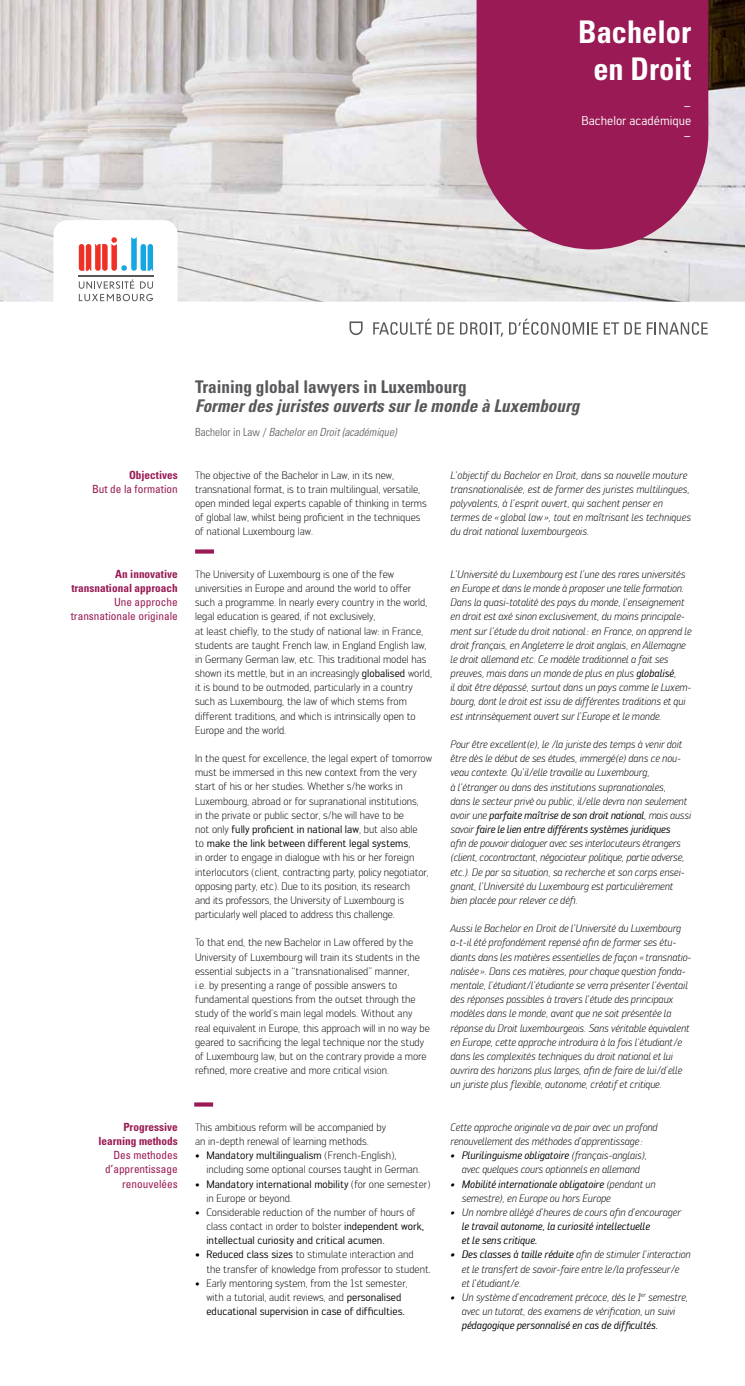
<style>
.page{position:relative;width:745px;height:1386px;background:#fff}
.page>*{position:absolute;margin:0;border:0;box-sizing:border-box;transform-origin:0 0}
.t1{font:700 condensed 31.25px/37.5px "Univers";color:#fff;text-align:center}
.t2{font:italic 700 condensed 17.5px "Univers";color:#58585b}
.t3{font:700 condensed 17.5px "Univers";color:#58585b}
.t4{font:12.5px/15px "Engel";color:#fff;text-align:right}
.t5{font:condensed 11.25px/14.1px "Univers";color:#991a54;text-align:right}
.t6{font:700 condensed 11.25px/14.1px "Univers";color:#991a54;text-align:right}
.t7{font:italic 300 condensed 11.25px "Univers";color:#58585b}
.t8{font:italic 300 10.62px/14.1px "Engel";letter-spacing:-.01em;color:#000}
.t9{font:300 10.62px/14.1px "Engel";color:#000}
.t10{font:italic 10.62px/14.1px "Engel";letter-spacing:-.01em;color:#000}
.s1{font-style:normal}
.s2{font-weight:400}
</style>
<div class="page">
<img style="left:0;top:0;width:744px;height:220px">
<svg style="left:0;top:220px;width:744px;height:115px"></svg>
<hr style="left:78px;top:275px;width:76px;height:2px;background:#58585b">
<svg style="left:79px;top:279px;width:74px;height:22px"></svg>
<svg style="left:79px;top:237px;width:74px;height:34px"></svg>
<svg style="left:373px;top:319px;width:58px;height:16px"></svg>
<svg style="left:437px;top:319px;width:160px;height:18px"></svg>
<svg style="left:603px;top:322px;width:15px;height:12px"></svg>
<svg style="left:624px;top:322px;width:16px;height:12px"></svg>
<svg style="left:646px;top:322px;width:61px;height:13px"></svg>
<svg style="left:348px;top:321px;width:15px;height:15px"></svg>
<svg style="left:195px;top:549px;width:19px;height:4px"></svg>
<svg style="left:194px;top:1102px;width:19px;height:4px"></svg>
<svg style="left:476px;top:0;width:231px;height:249px;background:#a02e62"></svg>
<h1 class="t1" style="left:578px;top:13px;width:114px">Bachelor en Droit</h1>
<p class="t4" style="left:581px;top:98px;width:111px">–<br>Bachelor académique –</p>
<h2 class="t3" style="left:195px;top:376px;width:273px">Training global lawyers in Luxembourg</h2>
<h2 class="t2" style="left:195px;top:395px;width:385px">Former des juristes ouverts sur le monde à Luxembourg</h2>
<p class="t7" style="left:195px;top:425px;width:203px"><span class="s1">Bachelor in Law /</span> Bachelor en Droit (académique)</p>
<p class="t6" style="left:129px;top:467px;width:50px">Objectives</p>
<p class="t5" style="left:92px;top:481px;width:87px">But de la formation</p>
<p class="t6" style="left:71px;top:566px;width:108px">An innovative transnational approach</p>
<p class="t5" style="left:71px;top:595px;width:108px">Une approche transnationale originale</p>
<p class="t9" style="left:195px;top:467px;width:233px">The objective of the Bachelor in Law, in its new, transnational format, is to train multilingual, versatile, open minded legal experts capable of thinking in terms of global law, whilst being proficient in the techniques of national Luxembourg law.</p>
<p class="t8" style="left:450px;top:467px;width:242px">L’objectif du Bachelor en Droit, dans sa nouvelle mouture transnationalisée, est de former des juristes multilingues, polyvalents, à l’esprit ouvert, qui sachent penser en termes de « global law», tout en maîtrisant les techniques du droit national luxembourgeois.</p>
<p class="t9" style="left:195px;top:567px;width:238px">The University of Luxembourg is one of the few universities in Europe and around the world to offer such a programme. In nearly every country in the world, legal education is geared, if not exclusively,<br>at least chiefly, to the study of national law: in France, students are taught French law, in England English law, in Germany German law, etc. This traditional model has shown its mettle, but in an increasingly <span class="s2">globalised</span> world, it is bound to be outmoded, particularly in a country such as Luxembourg, the law of which stems from different traditions, and which is intrinsically open to Europe and the world.</p>
<p class="t9" style="left:195px;top:751px;width:238px">In the quest for excellence, the legal expert of tomorrow must be immersed in this new context from the very start of his or her studies. Whether s/he works in Luxembourg, abroad or for supranational institutions,<br>in the private or public sector, s/he will have to be<br>not only <span class="s2">fully proficient in national law</span>, but also able<br>to <span class="s2">make the link between different legal systems</span>,<br>in order to engage in dialogue with his or her foreign interlocutors (client, contracting party, policy negotiator, opposing party, etc). Due to its position, its research<br>and its professors, the University of Luxembourg is particularly well placed to address this challenge.</p>
<p class="t9" style="left:195px;top:935px;width:236px">To that end, the new Bachelor in Law offered by the University of Luxembourg will train its students in the essential subjects in a “transnationalised” manner,<br>i.e. by presenting a range of possible answers to fundamental questions from the outset through the study of the world’s main legal models. Without any real equivalent in Europe, this approach will in no way be geared to sacrificing the legal technique nor the study of Luxembourg law, but on the contrary provide a more refined, more creative and more critical vision.</p>
<p class="t8" style="left:450px;top:567px;width:242px">L’Université du Luxembourg est l’une des rares universités en Europe et dans le monde à proposer une telle formation.<br>Dans la quasi-totalité des pays du monde, l’enseignement en droit est axé sinon exclusivement, du moins principale&shy;ment sur l’étude du droit national: en France, on apprend le droit français, en Angleterre le droit anglais, en Allemagne le droit allemand etc. Ce modèle traditionnel a fait ses preuves, mais dans un monde de plus en plus <span class="s2">globalisé</span>,<br>il doit être dépassé, surtout dans un pays comme le Luxem&shy;bourg, dont le droit est issu de différentes traditions et qui est intrinsèquement ouvert sur l’Europe et le monde.</p>
<p class="t8" style="left:450px;top:737px;width:242px">Pour être excellent(e), le /la juriste des temps à venir doit être dès le début de ses études, immergé(e) dans ce nou&shy;veau contexte. Qu’il/elle travaille au Luxembourg,<br>à l’étranger ou dans des institutions supranationales,<br>dans le secteur privé ou public, il/elle devra non seulement avoir une <span class="s2">parfaite maîtrise de son droit national</span>, mais aussi savoir <span class="s2">faire le lien entre différents systèmes juridiques<br></span>afin de pouvoir dialoguer avec ses interlocuteurs étrangers (client, cocontractant, négociateur politique, partie adverse, etc.). De par sa situation, sa recherche et son corps ensei&shy;gnant, l’Université du Luxembourg est particulièrement bien placée pour relever ce défi.</p>
<p class="t8" style="left:450px;top:921px;width:242px">Aussi le Bachelor en Droit de l’Université du Luxembourg a-t-il été profondément repensé afin de former ses étu&shy;diants dans les matières essentielles de façon «transnatio&shy;nalisée». Dans ces matières, pour chaque question fonda&shy;mentale, l’étudiant/l’étudiante se verra présenter l’éventail des réponses possibles à travers l’étude des principaux modèles dans le monde, avant que ne soit présentée la réponse du Droit luxembourgeois. Sans véritable équivalent en Europe, cette approche introduira à la fois l’étudiant/e dans les complexités techniques du droit national et lui ouvrira des horizons plus larges, afin de faire de lui/d’elle un juriste plus flexible, autonome, créatif et critique.</p>
<p class="t6" style="left:98px;top:1119px;width:81px">Progressive learning methods</p>
<p class="t5" style="left:105px;top:1147px;width:74px">Des methodes d’apprentissage renouvelées</p>
<p class="t9" style="left:195px;top:1119px;width:192px">This ambitious reform will be accompanied by an in-depth renewal of learning methods.</p>
<p class="t9" style="left:206px;top:1148px;width:215px;text-indent:-11px">• <span class="s2">Mandatory multilingualism</span> (French-English), including some optional courses taught in German.</p>
<p class="t9" style="left:206px;top:1176px;width:225px;text-indent:-11px">• <span class="s2">Mandatory international mobility</span> (for one semester) in Europe or beyond.</p>
<p class="t9" style="left:206px;top:1204px;width:219px;text-indent:-11px">• Considerable reduction of the number of hours of class contact in order to bolster <span class="s2">independent work, intellectual curiosity and critical acumen.</span></p>
<p class="t9" style="left:206px;top:1247px;width:226px;text-indent:-11px"><span class="s2">• Reduced class sizes</span> to stimulate interaction and<br>the transfer of knowledge from professor to student.</p>
<p class="t9" style="left:206px;top:1275px;width:203px;text-indent:-11px">• Early mentoring system, from the 1st semester, with a tutorial, audit reviews, and <span class="s2">personalised educational supervision in case of difficulties.</span></p>
<p class="t8" style="left:450px;top:1119px;width:208px">Cette approche originale va de pair avec un profond renouvellement des méthodes d’apprentissage:</p>
<p class="t8" style="left:450px;top:1148px;width:198px;text-align:center">• <span class="s2">Plurilinguisme obligatoire</span> (français-anglais), avec quelques cours optionnels en allemand</p>
<p class="t8" style="left:461px;top:1176px;width:195px;text-indent:-11px">• <span class="s2">Mobilité internationale obligatoire</span> (pendant un semestre), en Europe ou hors Europe</p>
<p class="t8" style="left:450px;top:1204px;width:232px">• Un nombre allégé d’heures de cours afin d’encourager</p>
<p class="t10" style="left:461px;top:1219px;width:190px">le travail autonome, la curiosité intellectuelle et le sens critique.</p>
<p class="t8" style="left:461px;top:1247px;width:230px;text-indent:-11px"><span class="s2">• Des classes à taille réduite</span> afin de stimuler l’interaction et le transfert de savoir-faire entre le/la professeur/e<br>et l’étudiant/e.</p>
<p class="t8" style="left:450px;top:1289px;width:239px;text-align:center">• Un système d’encadrement précoce, dès le 1<sup>er</sup> semestre, avec un tutorat, des examens de vérification, un suivi</p>
<p class="t10" style="left:461px;top:1318px;width:198px">pédagogique personnalisé en cas de difficultés.</p>
</div>
